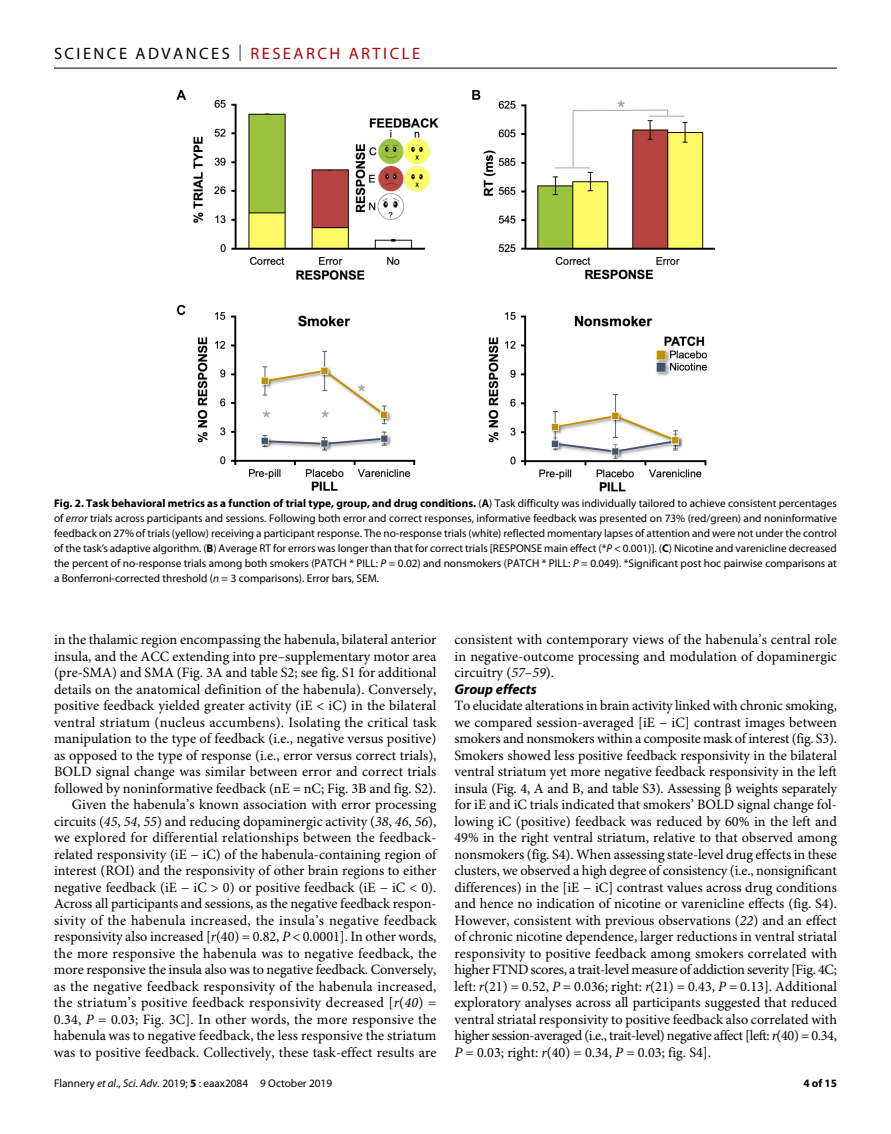
<style>
.page{position:relative;width:891px;height:1134px;background:#fff}
.page>*{position:absolute;margin:0;border:0;box-sizing:border-box;transform-origin:0 0}
.t1{font:16.5px "Myriad Pro";letter-spacing:.15em;color:#000}
.t2{font:14.25px/16.5px "Minion Pro";letter-spacing:.005em;color:#000;text-align:justify}
.t3{font:italic 700 14.25px "Myriad Pro";color:#000}
.t4{font:11.25px/15px "Myriad Pro";color:#000;text-align:justify}
.t5{font:700 11.25px "Myriad Pro";color:#000}
.s1{font-weight:300}
.s2{color:#b10508}
.s3{font-weight:700}
.s4{font-style:italic}
</style>
<div class="page">
<hr style="left:54px;top:68px;width:783px;height:1px;background:#000">
<img style="left:176px;top:90px;width:540px;height:402px">
<p class="t1" style="left:54px;top:40px;width:368px">SCIENCE ADVANCES <span class="s1">|</span> <span class="s2">RESEARCH ARTICLE</span></p>
<p class="t4" style="left:54px;top:496px;width:785px"><span class="s3">Fig. 2. Task behavioral metrics as a function of trial type, group, and drug conditions.</span> (<span class="s3">A</span>) Task difficulty was individually tailored to achieve consistent percentages of <span class="s4">error</span> trials across participants and sessions. Following both error and correct responses, informative feedback was presented on 73% (red/green) and noninformative feedback on 27% of trials (yellow) receiving a participant response. The no-response trials (white) reflected momentary lapses of attention and were not under the control of the task’s adaptive algorithm. (<span class="s3">B</span>) Average RT for errors was longer than that for correct trials [RESPONSE main effect (*<span class="s4">P</span> &lt; 0.001)]. (<span class="s3">C</span>) Nicotine and varenicline decreased the percent of no-response trials among both smokers (PATCH * PILL: <span class="s4">P</span> = 0.02) and nonsmokers (PATCH * PILL: <span class="s4">P</span> = 0.049). *Significant post hoc pairwise comparisons at a Bonferroni-corrected threshold (<span class="s4">n</span> = 3 comparisons). Error bars, SEM.</p>
<p class="t2" style="left:54px;top:633px;width:384px;text-align:right">in the thalamic region encompassing the habenula, bilateral anterior insula, and the ACC extending into pre–supplementary motor area (pre-SMA) and SMA (Fig. 3A and table S2; see fig. S1 for additional details on the anatomical definition of the habenula). Conversely, positive feedback yielded greater activity (iE &lt; iC) in the bilateral ventral striatum (nucleus accumbens). Isolating the critical task manipulation to the type of feedback (i.e., negative versus positive) as opposed to the type of response (i.e., error versus correct trials), BOLD signal change was similar between error and correct trials followed by noninformative feedback (nE = nC; Fig. 3B and fig. S2).<br>Given the habenula’s known association with error processing circuits (<span class="s4">45</span>, <span class="s4">54</span>, <span class="s4">55</span>) and reducing dopaminergic activity (<span class="s4">38</span>, <span class="s4">46</span>, <span class="s4">56</span>), we explored for differential relationships between the feedback&shy;related responsivity (iE − iC) of the habenula-containing region of interest (ROI) and the responsivity of other brain regions to either negative feedback (iE − iC &gt; 0) or positive feedback (iE − iC &lt; 0).<br>Across all participants and sessions, as the negative feedback respon&shy;sivity of the habenula increased, the insula’s negative feedback responsivity also increased [<span class="s4">r</span>(40) = 0.82, <span class="s4">P</span> &lt; 0.0001]. In other words, the more responsive the habenula was to negative feedback, the more responsive the insula also was to negative feedback. Conversely, as the negative feedback responsivity of the habenula increased, the striatum’s positive feedback responsivity decreased [<span class="s4">r</span>(<span class="s4">40</span>) = 0.34, <span class="s4">P</span> = 0.03; Fig. 3C]. In other words, the more responsive the habenula was to negative feedback, the less responsive the striatum was to positive feedback. Collectively, these task-effect results are</p>
<p class="t2" style="left:454px;top:633px;width:384px">consistent with contemporary views of the habenula’s central role in negative-outcome processing and modulation of dopaminergic circuitry (<span class="s4">57</span>–<span class="s4">59</span>).</p>
<p class="t3" style="left:454px;top:681px;width:84px">Group effects</p>
<p class="t2" style="left:454px;top:699px;width:384px">To elucidate alterations in brain activity linked with chronic smoking, we compared session-averaged [iE − iC] contrast images between smokers and nonsmokers within a composite mask of interest (fig. S3).<br>Smokers showed less positive feedback responsivity in the bilateral ventral striatum yet more negative feedback responsivity in the left insula (Fig. 4, A and B, and table S3). Assessing weights separately for iE and iC trials indicated that smokers’ BOLD signal change fol&shy;lowing iC (positive) feedback was reduced by 60% in the left and 49% in the right ventral striatum, relative to that observed among nonsmokers (fig. S4). When assessing state-level drug effects in these clusters, we observed a high degree of consistency (i.e., nonsignificant differences) in the [iE − iC] contrast values across drug conditions and hence no indication of nicotine or varenicline effects (fig. S4).<br>However, consistent with previous observations (<span class="s4">22</span>) and an effect of chronic nicotine dependence, larger reductions in ventral striatal responsivity to positive feedback among smokers correlated with higher FTND scores, a trait-level measure of addiction severity [Fig. 4C; left: <span class="s4">r</span>(21) = 0.52, <span class="s4">P</span> = 0.036; right: <span class="s4">r</span>(21) = 0.43, <span class="s4">P</span> = 0.13]. Additional exploratory analyses across all participants suggested that reduced ventral striatal responsivity to positive feedback also correlated with higher session-averaged (i.e., trait-level) negative affect [left: <span class="s4">r</span>(40) = 0.34, <span class="s4">P</span> = 0.03; right: <span class="s4">r</span>(40) = 0.34, <span class="s4">P</span> = 0.03; fig. S4].</p>
<p class="t4" style="left:54px;top:1076px;width:280px">Flannery <span class="s4">et al</span>., <span class="s4">Sci. Adv.</span> 2019; <span class="s3">5</span> : eaax2084 9 October 2019</p>
<p class="t5" style="left:803px;top:1074px;width:35px">4 of 15</p>
</div>
